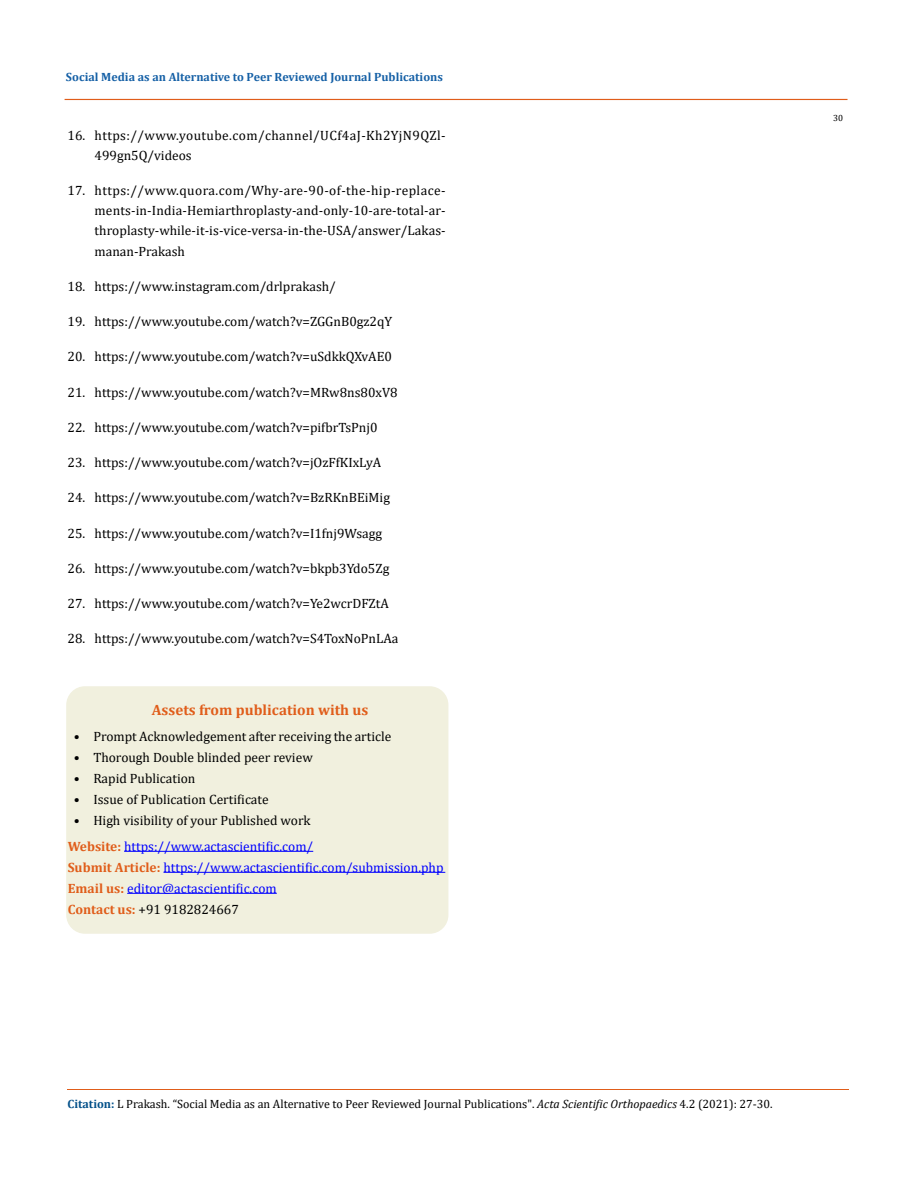
<style>
.page{position:relative;width:917px;height:1188px;background:#fff}
.page>*{position:absolute;margin:0;border:0;box-sizing:border-box;transform-origin:0 0}
.t1{font:700 15px "Cambria";color:#e05d1a}
.t2{font:13.5px/20.2px "Cambria";color:#000;text-align:justify}
.t3{font:13.5px/21px "Cambria";color:#00f}
.t4{font:13.5px/20.2px "Cambria";letter-spacing:.03em;color:#000}
.t5{font:12px "Cambria";color:#000}
.t6{font:700 12px "Cambria";color:#1560a6}
.t7{font:9px "Cambria";color:#000}
.s1{font-weight:700;color:#e05d1a}
.s2{color:#000}
.s3{font-weight:700;color:#035089}
.s4{font-style:italic}
</style>
<div class="page">
<div style="left:65px;top:99px;width:782px;height:1px;border:1px solid #e05d1a"></div>
<div style="left:67px;top:687px;width:380px;height:246px;background:#f1f0de;border-radius:18px"></div>
<div style="left:66px;top:686px;width:382px;height:248px;border:2px solid #f1f0de;border-radius:18px"></div>
<hr style="left:124px;top:851px;width:189px;height:1px;background:#00f">
<hr style="left:163px;top:872px;width:282px;height:1px;background:#00f">
<hr style="left:127px;top:893px;width:150px;height:1px;background:#00f">
<hr style="left:67px;top:1090px;width:782px;height:1px;background:#e05d1a">
<p class="t6" style="left:66px;top:69px;width:378px">Social Media as an Alternative to Peer Reviewed Journal Publications</p>
<p class="t4" style="left:94px;top:125px;width:352px;text-indent:-27px">16. https://www.youtube.com/channel/UCf4aJ-Kh2YjN9QZl-<br>499gn5Q/videos</p>
<p class="t2" style="left:94px;top:180px;width:352px;text-indent:-27px">17. https://www.quora.com/Why-are-90-of-the-hip-replace&shy;ments-in-India-Hemiarthroplasty-and-only-10-are-total-ar&shy;throplasty-while-it-is-vice-versa-in-the-USA/answer/Lakas&shy;manan-Prakash</p>
<p class="t2" style="left:68px;top:276px;width:270px">18. https://www.instagram.com/drlprakash/</p>
<p class="t2" style="left:68px;top:311px;width:326px">19. https://www.youtube.com/watch?v=ZGGnB0gz2qY</p>
<p class="t2" style="left:68px;top:347px;width:326px">20. https://www.youtube.com/watch?v=uSdkkQXvAE0</p>
<p class="t2" style="left:68px;top:382px;width:331px">21. https://www.youtube.com/watch?v=MRw8ns80xV8</p>
<p class="t2" style="left:68px;top:417px;width:311px">22. https://www.youtube.com/watch?v=pifbrTsPnj0</p>
<p class="t2" style="left:68px;top:452px;width:315px">23. https://www.youtube.com/watch?v=jOzFfKIxLyA</p>
<p class="t2" style="left:68px;top:488px;width:324px">24. https://www.youtube.com/watch?v=BzRKnBEiMig</p>
<p class="t2" style="left:68px;top:523px;width:316px">25. https://www.youtube.com/watch?v=I1fnj9Wsagg</p>
<p class="t2" style="left:68px;top:558px;width:323px">26. https://www.youtube.com/watch?v=bkpb3Ydo5Zg</p>
<p class="t2" style="left:68px;top:593px;width:323px">27. https://www.youtube.com/watch?v=Ye2wcrDFZtA</p>
<p class="t2" style="left:68px;top:629px;width:332px">28. https://www.youtube.com/watch?v=S4ToxNoPnLAa</p>
<p class="t1" style="left:152px;top:699px;width:218px">Assets from publication with us</p>
<p class="t2" style="left:74px;top:726px;width:319px">• Prompt Acknowledgement after receiving the article</p>
<p class="t2" style="left:74px;top:747px;width:240px">• Thorough Double blinded peer review</p>
<p class="t2" style="left:74px;top:768px;width:123px">• Rapid Publication</p>
<p class="t2" style="left:74px;top:789px;width:196px">• Issue of Publication Certificate</p>
<p class="t2" style="left:74px;top:810px;width:238px">• High visibility of your Published work</p>
<p class="t3" style="left:68px;top:835px;width:377px"><span class="s1">Website:</span> https://www.actascientific.com/<br><span class="s1">Submit Article:</span> https://www.actascientific.com/submission.php <span class="s1">Email us:</span> editor@actascientific.com<br><span class="s1">Contact us:</span> <span class="s2">+91 9182824667</span></p>
<p class="t7" style="left:833px;top:113px;width:11px">30</p>
<p class="t5" style="left:67px;top:1097px;width:706px"><span class="s3">Citation:</span> L Prakash. “Social Media as an Alternative to Peer Reviewed Journal Publications". <span class="s4">Acta Scientific Orthopaedics</span> 4.2 (2021): 27-30.</p>
</div>
